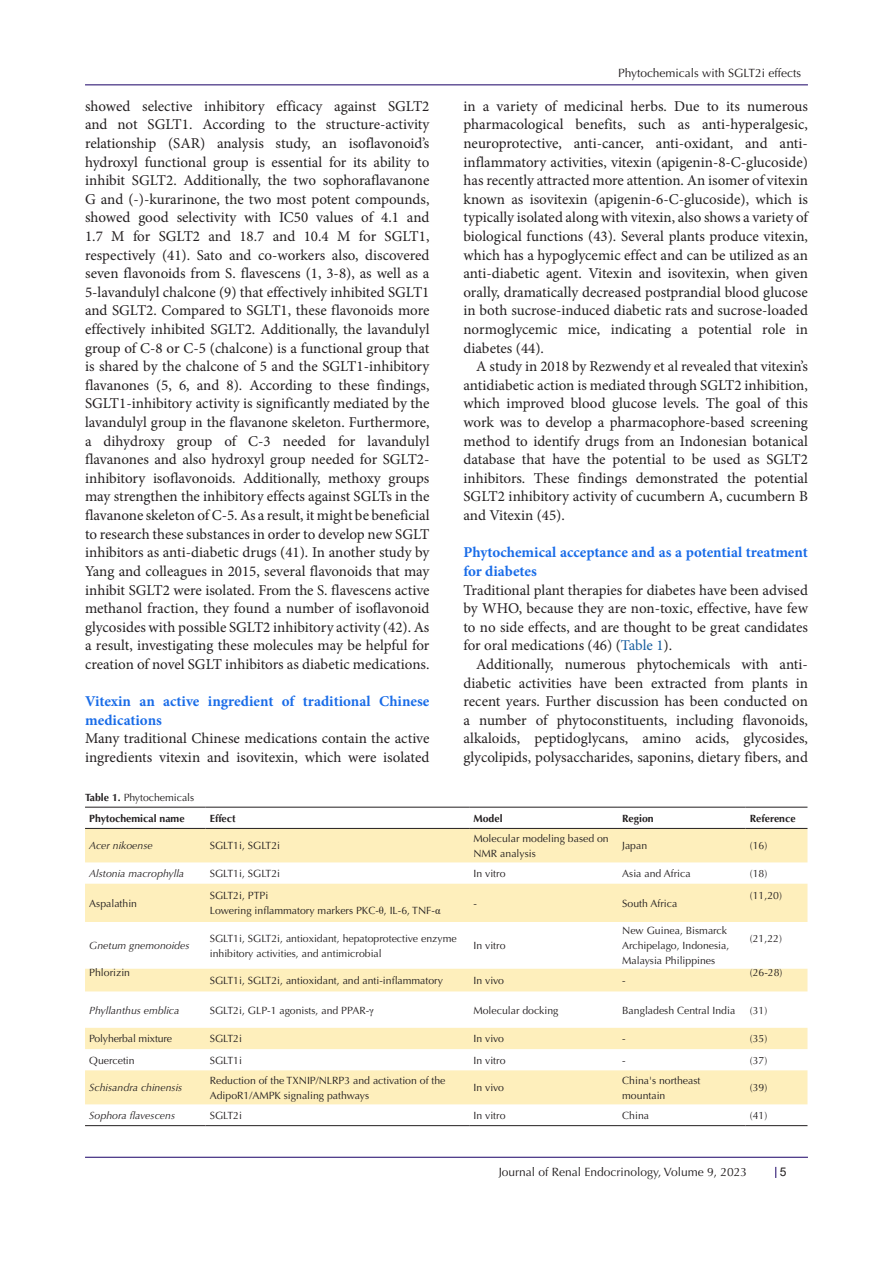
<style>
.page{position:relative;width:893px;height:1263px;background:#fff}
.page>*{position:absolute;margin:0;border:0;box-sizing:border-box;transform-origin:0 0}
.t1{font:15px/18.6px "Minion Pro";color:#231f20;text-align:justify}
.t2{font:700 15px/18.6px "Minion Pro";color:#196ce8}
.t3{font:12px "Optima LT Std";color:#231f20}
.t4{font:12px "Arial";color:#231f20}
.t5{font:10.5px/15px "Optima LT Std";color:#231f20}
.t6{font:italic 10.5px "Optima LT Std";color:#231f20}
.t7{font:700 10.5px "Optima LT Std";color:#231f20}
.s1{color:#175d9e}
.s2{font-weight:700}
.s3{font-family:"Times New Roman"}
</style>
<div class="page">
<hr style="left:85px;top:85px;width:723px;height:1px;background:#190066">
<hr style="left:85px;top:1157px;width:723px;height:1px;background:#190066">
<svg style="left:85px;top:829px;width:722px;height:275px;fill:#feefbc"></svg>
<hr style="left:85px;top:807px;width:121px;height:1px;background:#231f20">
<hr style="left:206px;top:807px;width:263px;height:1px;background:#231f20">
<hr style="left:469px;top:807px;width:149px;height:1px;background:#231f20">
<hr style="left:618px;top:807px;width:128px;height:1px;background:#231f20">
<hr style="left:746px;top:807px;width:61px;height:1px;background:#231f20">
<hr style="left:85px;top:828px;width:121px;height:1px;background:#231f20">
<hr style="left:206px;top:828px;width:263px;height:1px;background:#231f20">
<hr style="left:469px;top:828px;width:149px;height:1px;background:#231f20">
<hr style="left:618px;top:828px;width:128px;height:1px;background:#231f20">
<hr style="left:746px;top:828px;width:61px;height:1px;background:#231f20">
<hr style="left:85px;top:1125px;width:121px;height:1px;background:#231f20">
<hr style="left:206px;top:1125px;width:263px;height:1px;background:#231f20">
<hr style="left:469px;top:1125px;width:149px;height:1px;background:#231f20">
<hr style="left:618px;top:1125px;width:128px;height:1px;background:#231f20">
<hr style="left:746px;top:1125px;width:61px;height:1px;background:#231f20">
<p class="t1" style="left:85px;top:97px;width:346px">showed selective inhibitory efficacy against SGLT2 and not SGLT1. According to the structure-activity relationship (SAR) analysis study, an isoflavonoid’s hydroxyl functional group is essential for its ability to inhibit SGLT2. Additionally, the two sophoraflavanone G and (-)-kurarinone, the two most potent compounds, showed good selectivity with IC50 values of 4.1 and 1.7 M for SGLT2 and 18.7 and 10.4 M for SGLT1, respectively (41). Sato and co-workers also, discovered seven flavonoids from S. flavescens (1, 3-8), as well as a 5-lavandulyl chalcone (9) that effectively inhibited SGLT1 and SGLT2. Compared to SGLT1, these flavonoids more effectively inhibited SGLT2. Additionally, the lavandulyl group of C-8 or C-5 (chalcone) is a functional group that is shared by the chalcone of 5 and the SGLT1-inhibitory flavanones (5, 6, and 8). According to these findings, SGLT1-inhibitory activity is significantly mediated by the lavandulyl group in the flavanone skeleton. Furthermore, a dihydroxy group of C-3 needed for lavandulyl flavanones and also hydroxyl group needed for SGLT2- inhibitory isoflavonoids. Additionally, methoxy groups may strengthen the inhibitory effects against SGLTs in the flavanone skeleton of C-5. As a result, it might be beneficial to research these substances in order to develop new SGLT inhibitors as anti-diabetic drugs (41). In another study by Yang and colleagues in 2015, several flavonoids that may inhibit SGLT2 were isolated. From the S. flavescens active methanol fraction, they found a number of isoflavonoid glycosides with possible SGLT2 inhibitory activity (42). As a result, investigating these molecules may be helpful for creation of novel SGLT inhibitors as diabetic medications.</p>
<p class="t2" style="left:85px;top:692px;width:346px">Vitexin an active ingredient of traditional Chinese medications</p>
<p class="t1" style="left:85px;top:729px;width:346px">Many traditional Chinese medications contain the active ingredients vitexin and isovitexin, which were isolated</p>
<p class="t3" style="left:618px;top:66px;width:184px">Phytochemicals with SGLT2i effects</p>
<p class="t1" style="left:463px;top:97px;width:346px">in a variety of medicinal herbs. Due to its numerous pharmacological benefits, such as anti-hyperalgesic, neuroprotective, anti-cancer, anti-oxidant, and anti&shy;inflammatory activities, vitexin (apigenin-8-C-glucoside) has recently attracted more attention. An isomer of vitexin known as isovitexin (apigenin-6-C-glucoside), which is typically isolated along with vitexin, also shows a variety of biological functions (43). Several plants produce vitexin, which has a hypoglycemic effect and can be utilized as an anti-diabetic agent. Vitexin and isovitexin, when given orally, dramatically decreased postprandial blood glucose in both sucrose-induced diabetic rats and sucrose-loaded normoglycemic mice, indicating a potential role in diabetes (44).</p>
<p class="t1" style="left:463px;top:357px;width:346px;text-indent:13px">A study in 2018 by Rezwendy et al revealed that vitexin’s antidiabetic action is mediated through SGLT2 inhibition, which improved blood glucose levels. The goal of this work was to develop a pharmacophore-based screening method to identify drugs from an Indonesian botanical database that have the potential to be used as SGLT2 inhibitors. These findings demonstrated the potential SGLT2 inhibitory activity of cucumbern A, cucumbern B and Vitexin (45).</p>
<p class="t2" style="left:463px;top:543px;width:346px">Phytochemical acceptance and as a potential treatment for diabetes</p>
<p class="t1" style="left:463px;top:580px;width:346px">Traditional plant therapies for diabetes have been advised by WHO, because they are non-toxic, effective, have few to no side effects, and are thought to be great candidates for oral medications (46) (<span class="s1">Table 1</span>).</p>
<p class="t1" style="left:463px;top:655px;width:346px;text-indent:13px">Additionally, numerous phytochemicals with anti&shy;diabetic activities have been extracted from plants in recent years. Further discussion has been conducted on a number of phytoconstituents, including flavonoids, alkaloids, peptidoglycans, amino acids, glycosides, glycolipids, polysaccharides, saponins, dietary fibers, and</p>
<p class="t5" style="left:85px;top:790px;width:111px"><span class="s2">Table 1.</span> Phytochemicals</p>
<p class="t7" style="left:89px;top:812px;width:97px">Phytochemical name</p>
<p class="t7" style="left:210px;top:812px;width:27px">Effect</p>
<p class="t7" style="left:473px;top:812px;width:31px">Model</p>
<p class="t7" style="left:622px;top:812px;width:33px">Region</p>
<p class="t7" style="left:750px;top:812px;width:47px">Reference</p>
<p class="t6" style="left:89px;top:840px;width:65px">Acer nikoense</p>
<p class="t5" style="left:210px;top:838px;width:72px">SGLT1i, SGLT2i</p>
<p class="t5" style="left:473px;top:831px;width:137px">Molecular modeling based on<br>NMR analysis</p>
<p class="t5" style="left:622px;top:838px;width:26px">Japan</p>
<p class="t5" style="left:750px;top:838px;width:19px">(16)</p>
<p class="t6" style="left:89px;top:867px;width:96px">Alstonia macrophylla</p>
<p class="t5" style="left:210px;top:866px;width:72px">SGLT1i, SGLT2i</p>
<p class="t5" style="left:473px;top:866px;width:34px">In vitro</p>
<p class="t5" style="left:622px;top:866px;width:70px">Asia and Africa</p>
<p class="t5" style="left:750px;top:866px;width:19px">(18)</p>
<p class="t5" style="left:89px;top:896px;width:49px">Aspalathin</p>
<p class="t5" style="left:210px;top:888px;width:60px">SGLT2i, PTPi</p>
<p class="t5" style="left:210px;top:903px;width:232px">Lowering inflammatory markers PKC-<span class="s3">θ</span>, IL-6, TNF-<span class="s3">α</span></p>
<p class="t5" style="left:750px;top:888px;width:34px">(11,20)</p>
<p class="t5" style="left:473px;top:896px;width:5px">-</p>
<p class="t5" style="left:622px;top:896px;width:57px">South Africa</p>
<p class="t5" style="left:622px;top:923px;width:109px">New Guinea, Bismarck<br>Archipelago, Indonesia,<br>Malaysia Philippines</p>
<p class="t5" style="left:750px;top:931px;width:34px">(21,22)</p>
<p class="t6" style="left:89px;top:939px;width:102px">Gnetum gnemonoides</p>
<p class="t5" style="left:210px;top:931px;width:248px">SGLT1i, SGLT2i, antioxidant, hepatoprotective enzyme inhibitory activities, and antimicrobial</p>
<p class="t5" style="left:473px;top:938px;width:34px">In vitro</p>
<p class="t5" style="left:89px;top:965px;width:42px">Phlorizin</p>
<p class="t5" style="left:750px;top:965px;width:34px">(26-28)</p>
<p class="t5" style="left:210px;top:973px;width:235px">SGLT1i, SGLT2i, antioxidant, and anti-inflammatory</p>
<p class="t5" style="left:473px;top:973px;width:32px">In vivo</p>
<p class="t5" style="left:622px;top:973px;width:5px">-</p>
<p class="t6" style="left:89px;top:1004px;width:92px">Phyllanthus emblica</p>
<p class="t5" style="left:210px;top:1002px;width:166px">SGLT2i, GLP-1 agonists, and PPAR-<span class="s3">γ</span></p>
<p class="t5" style="left:473px;top:1002px;width:87px">Molecular docking</p>
<p class="t5" style="left:622px;top:1002px;width:115px">Bangladesh Central India</p>
<p class="t5" style="left:750px;top:1002px;width:19px">(31)</p>
<p class="t5" style="left:89px;top:1031px;width:84px">Polyherbal mixture</p>
<p class="t5" style="left:210px;top:1031px;width:34px">SGLT2i</p>
<p class="t5" style="left:473px;top:1031px;width:32px">In vivo</p>
<p class="t5" style="left:622px;top:1031px;width:5px">-</p>
<p class="t5" style="left:750px;top:1031px;width:19px">(35)</p>
<p class="t5" style="left:89px;top:1053px;width:47px">Quercetin</p>
<p class="t5" style="left:210px;top:1053px;width:34px">SGLT1i</p>
<p class="t5" style="left:473px;top:1053px;width:34px">In vitro</p>
<p class="t5" style="left:622px;top:1053px;width:5px">-</p>
<p class="t5" style="left:750px;top:1053px;width:19px">(37)</p>
<p class="t6" style="left:89px;top:1081px;width:94px">Schisandra chinensis</p>
<p class="t5" style="left:210px;top:1073px;width:237px">Reduction of the TXNIP/NLRP3 and activation of the<br>AdipoR1/AMPK signaling pathways</p>
<p class="t5" style="left:473px;top:1080px;width:32px">In vivo</p>
<p class="t5" style="left:622px;top:1073px;width:80px">China's northeast mountain</p>
<p class="t5" style="left:750px;top:1080px;width:19px">(39)</p>
<p class="t6" style="left:89px;top:1109px;width:87px">Sophora flavescens</p>
<p class="t5" style="left:210px;top:1108px;width:34px">SGLT2i</p>
<p class="t5" style="left:473px;top:1108px;width:34px">In vitro</p>
<p class="t5" style="left:622px;top:1108px;width:28px">China</p>
<p class="t5" style="left:750px;top:1108px;width:19px">(41)</p>
<p class="t3" style="left:499px;top:1165px;width:250px">Journal of Renal Endocrinology, Volume 9, 2023</p>
<p class="t4" style="left:780px;top:1163px;width:8px">5</p>
</div>
